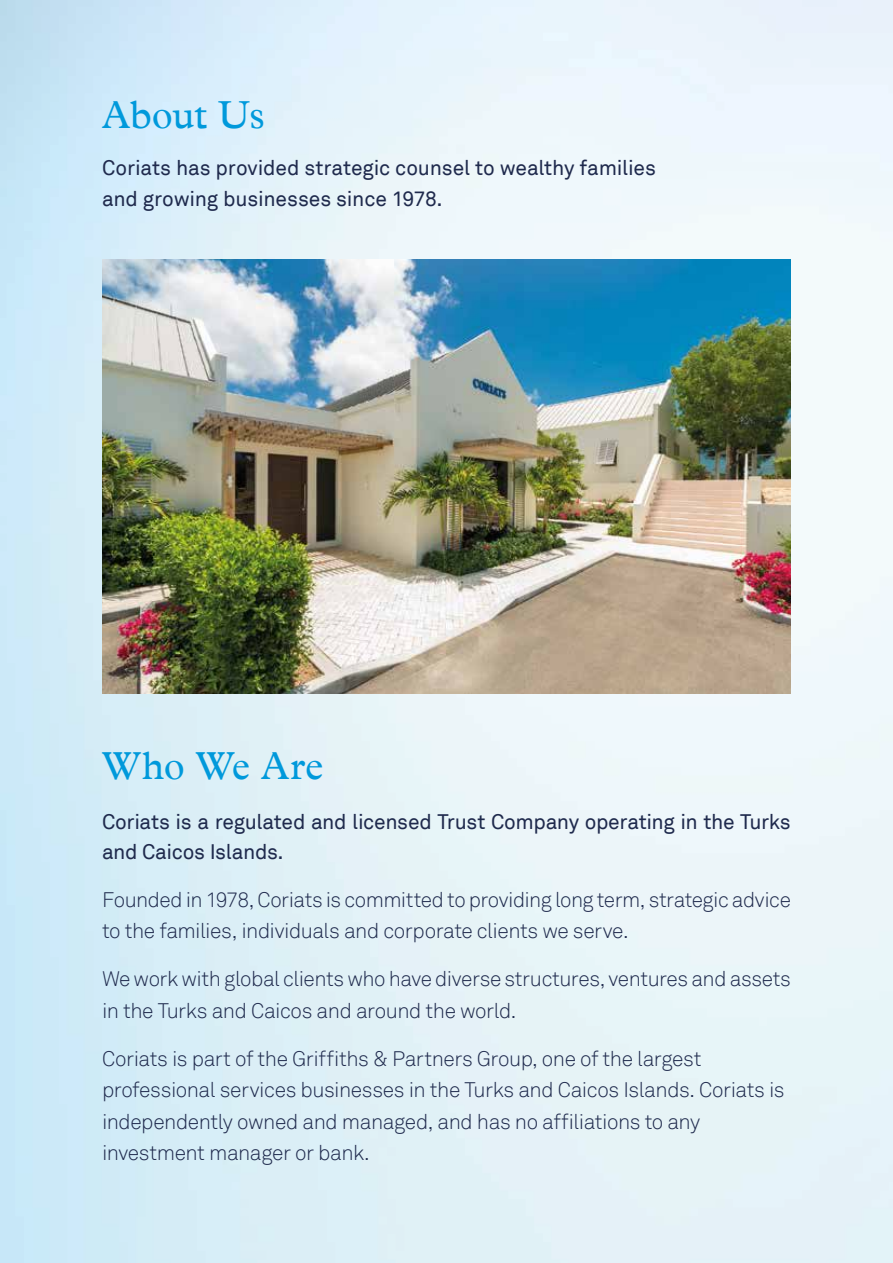
<style>
.page{position:relative;width:893px;height:1263px;background:#fff}
.page>*{position:absolute;margin:0;border:0;box-sizing:border-box;transform-origin:0 0}
.t1{font:39px "Plantin MT Pro";letter-spacing:-.01em;color:#0099db}
.t2{font:300 21px/31.5px "Akkurat";letter-spacing:-.02em;color:#1f2a4d}
.t3{font:21px/30.6px "Akkurat";letter-spacing:-.01em;color:#1f2a4d}
</style>
<div class="page">
<img style="left:0;top:0;width:893px;height:1263px">
<img style="left:102px;top:259px;width:689px;height:434px">
<h1 class="t1" style="left:102px;top:93px;width:164px">About Us</h1>
<p class="t3" style="left:102px;top:153px;width:555px">Coriats has provided strategic counsel to wealthy families and growing businesses since 1978.</p>
<h1 class="t1" style="left:102px;top:743px;width:223px">Who We Are</h1>
<p class="t3" style="left:102px;top:807px;width:690px;line-height:30px">Coriats is a regulated and licensed Trust Company operating in the Turks and Caicos Islands.</p>
<p class="t2" style="left:102px;top:884px;width:690px">Founded in 1978, Coriats is committed to providing long term, strategic advice to the families, individuals and corporate clients we serve.</p>
<p class="t2" style="left:102px;top:963px;width:690px">We work with global clients who have diverse structures, ventures and assets in the Turks and Caicos and around the world.</p>
<p class="t2" style="left:102px;top:1043px;width:684px">Coriats is part of the Griffiths &amp; Partners Group, one of the largest professional services businesses in the Turks and Caicos Islands. Coriats is independently owned and managed, and has no affiliations to any investment manager or bank.</p>
</div>
